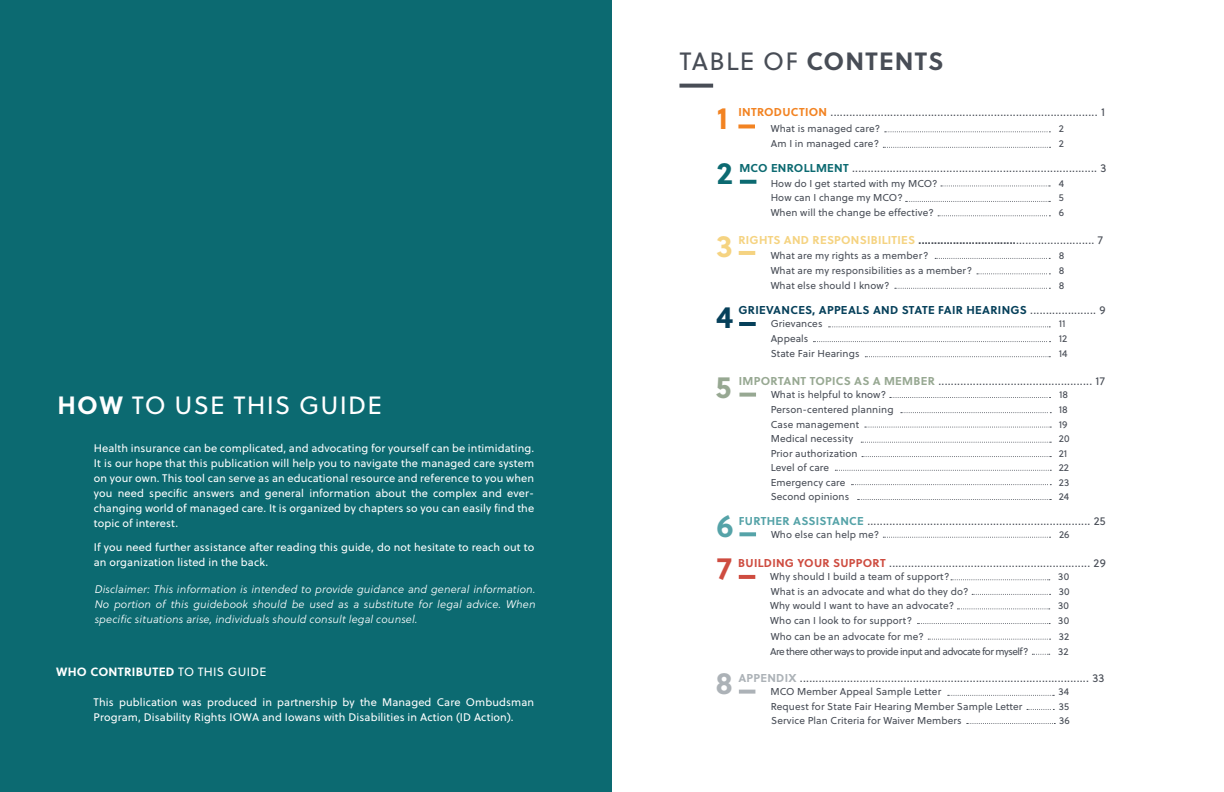
<style>
.page{position:relative;width:1224px;height:792px;background:#fff}
.page>*{position:absolute;margin:0;border:0;box-sizing:border-box;transform-origin:0 0}
.t1{font:700 31px "Soleil";color:#f28322}
.t2{font:700 31px "Soleil";color:#0c6a71}
.t3{font:700 31px "Soleil";color:#f5d381}
.t4{font:700 31px "Soleil";color:#06405a}
.t5{font:700 31px "Soleil";color:#97a892}
.t6{font:700 31px "Soleil";color:#55a3a8}
.t7{font:700 31px "Soleil";color:#ce4c40}
.t8{font:700 31px "Soleil";color:#acb2b7}
.t9{font:25px "Soleil";letter-spacing:.05em;color:#fff}
.t10{font:700 25px "Soleil";letter-spacing:.05em;color:#484d56}
.t11{font:700 12px "Soleil";letter-spacing:.025em;color:#fff}
.t12{font:11.4px "Soleil";letter-spacing:.025em;color:#484d56}
.t13{font:700 11.4px "Soleil";letter-spacing:.025em;color:#484d56}
.t14{font:700 11.4px "Soleil";letter-spacing:.025em;color:#06405a}
.t15{font:11px/15px "Soleil";letter-spacing:.01em;color:#fff}
.t16{font:italic 11px/15px "Soleil Lt";letter-spacing:.01em;color:#fff;text-align:justify}
.t17{font:10px "Soleil";letter-spacing:.01em;color:#484d56}
.t18{font:10px "Soleil";letter-spacing:-.05em;color:#484d56}
.s1{font-weight:400}
.s2{font-weight:700;color:#f28322}
.s3{font-weight:700;color:#0c6a71}
.s4{color:#f5d381}
.s5{font-weight:400;color:#484d56}
.s6{font-weight:700;color:#97a892}
.s7{font-weight:700}
.s8{font-weight:700;color:#55a3a8}
.s9{font-weight:700;color:#ce4c40}
.s10{font-weight:700;color:#acb2b7}
</style>
<div class="page">
<div style="left:0;top:0;width:612px;height:792px;background:#0c6a71"></div>
<svg style="left:679px;top:84px;width:34px;height:4px"></svg>
<svg style="left:885px;top:131px;width:165px;height:1px"></svg>
<svg style="left:883px;top:147px;width:168px;height:1px"></svg>
<svg style="left:941px;top:185px;width:109px;height:1px"></svg>
<svg style="left:906px;top:201px;width:144px;height:1px"></svg>
<svg style="left:938px;top:215px;width:112px;height:1px"></svg>
<svg style="left:935px;top:258px;width:115px;height:1px"></svg>
<svg style="left:977px;top:273px;width:73px;height:1px"></svg>
<svg style="left:895px;top:288px;width:155px;height:1px"></svg>
<svg style="left:829px;top:326px;width:221px;height:1px"></svg>
<svg style="left:813px;top:341px;width:238px;height:1px"></svg>
<svg style="left:865px;top:356px;width:185px;height:1px"></svg>
<svg style="left:738px;top:124px;width:17px;height:4px"></svg>
<svg style="left:740px;top:180px;width:16px;height:4px"></svg>
<hr style="left:739px;top:251px;width:16px;height:4px;background:#f5d381">
<hr style="left:739px;top:322px;width:17px;height:4px;background:#06405a">
<svg style="left:890px;top:397px;width:161px;height:1px"></svg>
<svg style="left:739px;top:393px;width:17px;height:4px"></svg>
<svg style="left:883px;top:537px;width:168px;height:1px"></svg>
<svg style="left:739px;top:532px;width:17px;height:4px"></svg>
<svg style="left:951px;top:579px;width:99px;height:1px"></svg>
<svg style="left:918px;top:623px;width:132px;height:1px"></svg>
<hr style="left:739px;top:575px;width:16px;height:4px;background:#ce4c40">
<svg style="left:957px;top:608px;width:93px;height:1px"></svg>
<svg style="left:1032px;top:654px;width:18px;height:1px"></svg>
<svg style="left:901px;top:412px;width:150px;height:1px"></svg>
<svg style="left:865px;top:427px;width:186px;height:1px"></svg>
<svg style="left:861px;top:442px;width:190px;height:1px"></svg>
<svg style="left:862px;top:456px;width:189px;height:1px"></svg>
<svg style="left:835px;top:470px;width:216px;height:1px"></svg>
<svg style="left:852px;top:484px;width:199px;height:1px"></svg>
<svg style="left:858px;top:499px;width:193px;height:1px"></svg>
<svg style="left:972px;top:594px;width:79px;height:1px"></svg>
<svg style="left:928px;top:639px;width:123px;height:1px"></svg>
<svg style="left:739px;top:690px;width:16px;height:4px"></svg>
<svg style="left:948px;top:695px;width:106px;height:1px"></svg>
<svg style="left:1027px;top:709px;width:27px;height:1px"></svg>
<svg style="left:967px;top:723px;width:88px;height:1px"></svg>
<h2 class="t10" style="left:679px;top:42px;width:265px"><span class="s1">TABLE OF</span> CONTENTS</h2>
<h1 class="t1" style="left:717px;top:94px;width:13px">1</h1>
<p class="t12" style="left:739px;top:104px;width:368px"><span class="s2">INTRODUCTION</span> ..................................................................................... 1</p>
<h1 class="t2" style="left:716px;top:149px;width:18px">2</h1>
<p class="t17" style="left:771px;top:122px;width:111px">What is managed care?</p>
<p class="t17" style="left:1059px;top:122px;width:7px">2</p>
<p class="t17" style="left:771px;top:136px;width:110px">Am I in managed care?</p>
<p class="t17" style="left:1059px;top:136px;width:7px">2</p>
<p class="t17" style="left:771px;top:176px;width:169px">How do I get started with my MCO?</p>
<p class="t17" style="left:1059px;top:176px;width:7px">4</p>
<p class="t17" style="left:771px;top:190px;width:134px">How can I change my MCO?</p>
<p class="t17" style="left:1059px;top:190px;width:6px">5</p>
<p class="t17" style="left:771px;top:205px;width:165px">When will the change be effective?</p>
<p class="t17" style="left:1059px;top:205px;width:7px">6</p>
<p class="t17" style="left:771px;top:248px;width:159px">What are my rights as a member?</p>
<p class="t17" style="left:1059px;top:248px;width:7px">8</p>
<p class="t17" style="left:771px;top:263px;width:203px">What are my responsibilities as a member?</p>
<p class="t17" style="left:1059px;top:263px;width:7px">8</p>
<p class="t17" style="left:771px;top:278px;width:120px">What else should I know?</p>
<p class="t17" style="left:1059px;top:278px;width:7px">8</p>
<p class="t17" style="left:771px;top:317px;width:53px">Grievances</p>
<p class="t17" style="left:1059px;top:317px;width:8px">11</p>
<p class="t17" style="left:771px;top:331px;width:39px">Appeals</p>
<p class="t17" style="left:1059px;top:331px;width:10px">12</p>
<p class="t17" style="left:771px;top:346px;width:90px">State Fair Hearings</p>
<p class="t17" style="left:1059px;top:346px;width:10px">14</p>
<p class="t12" style="left:739px;top:160px;width:369px"><span class="s3">MCO ENROLLMENT</span> .............................................................................. 3</p>
<h1 class="t3" style="left:716px;top:222px;width:18px">3</h1>
<p class="t13" style="left:738px;top:232px;width:366px"><span class="s4">RIGHTS AND RESPONSIBILITIES</span> ...............................<span class="s1">......................... 7</span></p>
<h1 class="t4" style="left:716px;top:293px;width:19px">4</h1>
<p class="t14" style="left:739px;top:302px;width:368px">GRIEVANCES, APPEALS AND STATE FAIR HEARINGS <span class="s5">..................... 9</span></p>
<h1 class="t5" style="left:716px;top:363px;width:17px">5</h1>
<p class="t12" style="left:739px;top:373px;width:368px"><span class="s6">IMPORTANT TOPICS AS A MEMBER</span> ................................................. 17</p>
<p class="t17" style="left:771px;top:387px;width:117px">What is helpful to know?</p>
<p class="t17" style="left:1059px;top:387px;width:11px">18</p>
<h2 class="t9" style="left:58px;top:387px;width:326px"><span class="s7">HOW</span> TO USE THIS GUIDE</h2>
<p class="t17" style="left:771px;top:402px;width:124px">Person-centered planning</p>
<p class="t17" style="left:1059px;top:402px;width:11px">18</p>
<p class="t17" style="left:771px;top:417px;width:90px">Case management</p>
<p class="t17" style="left:1059px;top:417px;width:10px">19</p>
<p class="t17" style="left:771px;top:432px;width:84px">Medical necessity</p>
<p class="t17" style="left:1059px;top:432px;width:12px">20</p>
<p class="t17" style="left:771px;top:446px;width:88px">Prior authorization</p>
<p class="t17" style="left:1059px;top:446px;width:10px">21</p>
<p class="t17" style="left:771px;top:460px;width:60px">Level of care</p>
<p class="t17" style="left:1059px;top:460px;width:12px">22</p>
<p class="t17" style="left:771px;top:475px;width:76px">Emergency care</p>
<p class="t17" style="left:1059px;top:475px;width:12px">23</p>
<p class="t17" style="left:771px;top:489px;width:80px">Second opinions</p>
<p class="t17" style="left:1059px;top:489px;width:12px">24</p>
<p class="t15" style="left:94px;top:440px;width:442px;text-align:justify">Health insurance can be complicated, and advocating for yourself can be intimidating.<br>It is our hope that this publication will help you to navigate the managed care system on your own. This tool can serve as an educational resource and reference to you when you need specific answers and general information about the complex and ever&shy;changing world of managed care. It is organized by chapters so you can easily find the topic of interest.</p>
<p class="t15" style="left:94px;top:539px;width:442px">If you need further assistance after reading this guide, do not hesitate to reach out to an organization listed in the back.</p>
<p class="t16" style="left:95px;top:581px;width:442px">Disclaimer: This information is intended to provide guidance and general information.<br>No portion of this guidebook should be used as a substitute for legal advice. When specific situations arise, individuals should consult legal counsel.</p>
<h1 class="t6" style="left:716px;top:502px;width:19px">6</h1>
<p class="t12" style="left:739px;top:512px;width:368px"><span class="s8">FURTHER ASSISTANCE</span> ....................................................................... 25</p>
<p class="t17" style="left:771px;top:527px;width:110px">Who else can help me?</p>
<p class="t17" style="left:1059px;top:527px;width:12px">26</p>
<h1 class="t7" style="left:717px;top:544px;width:16px">7</h1>
<p class="t12" style="left:738px;top:555px;width:369px"><span class="s9">BUILDING YOUR SUPPORT</span> ................................................................ 29</p>
<p class="t17" style="left:770px;top:570px;width:181px">Why should I build a team of support?</p>
<p class="t17" style="left:1058px;top:570px;width:12px">30</p>
<p class="t17" style="left:770px;top:613px;width:143px">Who can I look to for support?</p>
<p class="t17" style="left:1058px;top:613px;width:12px">30</p>
<p class="t17" style="left:771px;top:584px;width:199px">What is an advocate and what do they do?</p>
<p class="t17" style="left:1059px;top:584px;width:12px">30</p>
<p class="t17" style="left:771px;top:629px;width:155px">Who can be an advocate for me?</p>
<p class="t17" style="left:1059px;top:629px;width:12px">32</p>
<p class="t17" style="left:770px;top:598px;width:186px">Why would I want to have an advocate?</p>
<p class="t17" style="left:1058px;top:598px;width:12px">30</p>
<p class="t18" style="left:770px;top:644px;width:260px">Are there other ways to provide input and advocate for myself?</p>
<p class="t17" style="left:1058px;top:644px;width:12px">32</p>
<p class="t11" style="left:56px;top:662px;width:212px">WHO CONTRIBUTED <span class="s1">TO THIS GUIDE</span></p>
<p class="t15" style="left:94px;top:695px;width:442px">This publication was produced in partnership by the Managed Care Ombudsman<br>Program, Disability Rights IOWA and Iowans with Disabilities in Action (ID Action).</p>
<h1 class="t8" style="left:716px;top:659px;width:19px">8</h1>
<p class="t12" style="left:738px;top:670px;width:368px"><span class="s10">APPENDIX</span> ............................................................................................ 33</p>
<p class="t17" style="left:770px;top:684px;width:172px">MCO Member Appeal Sample Letter</p>
<p class="t17" style="left:1058px;top:684px;width:12px">34</p>
<p class="t17" style="left:771px;top:713px;width:192px">Service Plan Criteria for Waiver Members</p>
<p class="t17" style="left:1059px;top:713px;width:12px">36</p>
<p class="t17" style="left:771px;top:699px;width:253px">Request for State Fair Hearing Member Sample Letter</p>
<p class="t17" style="left:1059px;top:699px;width:12px">35</p>
</div>
